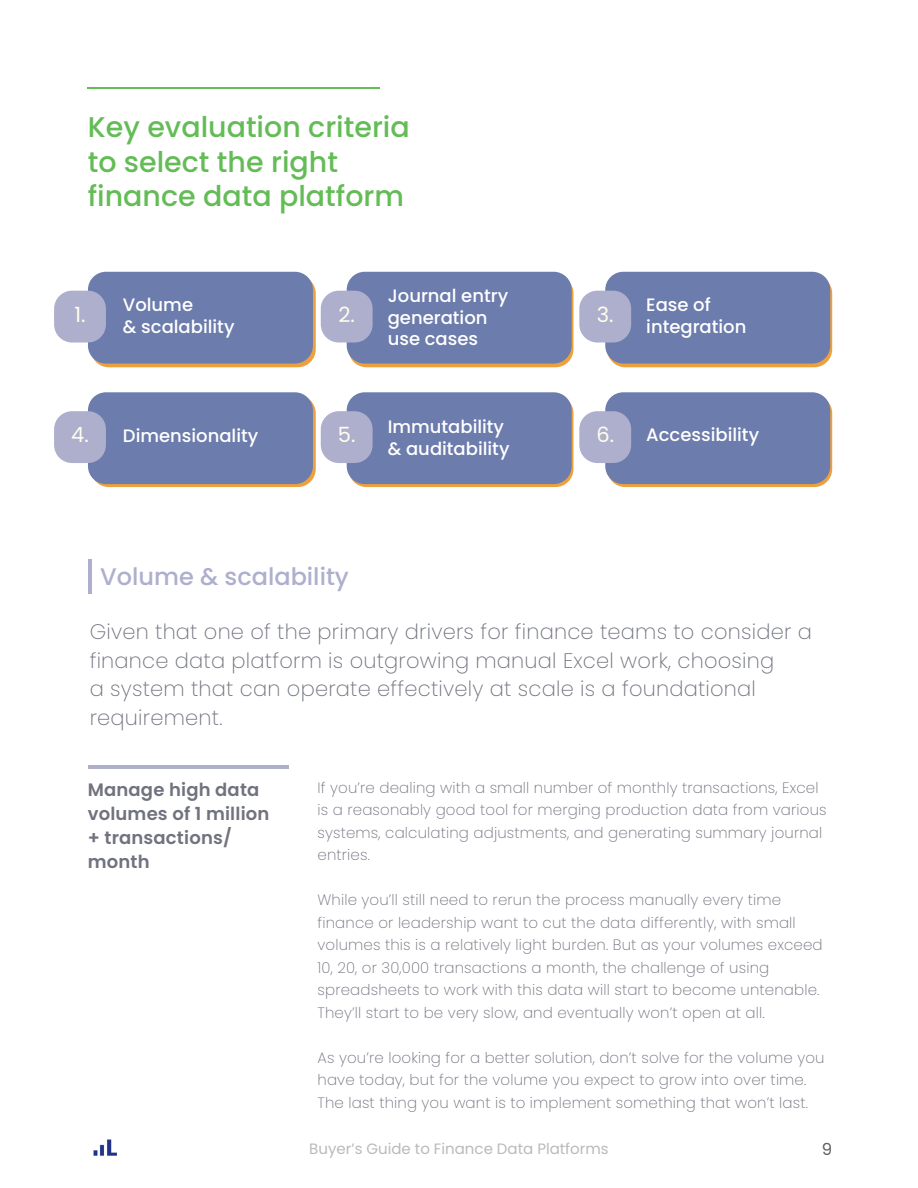
<style>
.page{position:relative;width:918px;height:1188px;background:#fff}
.page>*{position:absolute;margin:0;border:0;box-sizing:border-box;transform-origin:0 0}
.t1{font:500 28.5px/34.2px "Poppins";color:#63bc55}
.t2{font:500 24px "Poppins";color:#adafcd}
.t3{font:200 21px/28.5px "Poppins";letter-spacing:.01em;color:#70727e}
.t4{font:21px "Poppins";color:#fffdeb}
.t5{font:500 18px/21.6px "Poppins";color:#fff}
.t6{font:600 18px/24px "Poppins";letter-spacing:.01em;color:#70727e}
.t7{font:16.5px "Poppins";color:#5e5f5f}
.t8{font:200 15px/22.5px "Poppins";letter-spacing:.01em;color:#70727e}
.t9{font:15px "Poppins";color:#bbbaba}
</style>
<div class="page">
<img style="left:94px;top:1139px;width:22px;height:17px">
<div style="left:91px;top:275px;width:225px;height:92px;background:#eda13d;border-radius:18px"></div>
<svg style="left:91px;top:395px;width:225px;height:92px"></svg>
<div style="left:348px;top:275px;width:225px;height:92px;background:#eda13d;border-radius:18px"></div>
<svg style="left:348px;top:395px;width:225px;height:92px"></svg>
<div style="left:607px;top:275px;width:225px;height:92px;background:#eda13d;border-radius:18px"></div>
<svg style="left:607px;top:395px;width:225px;height:92px"></svg>
<hr style="left:88px;top:88px;width:292px;height:1px;background:#63bc55">
<hr style="left:88px;top:560px;width:3px;height:34px;background:#adafcd">
<div style="left:88px;top:272px;width:225px;height:92px;background:#6c7cac;border-radius:18px"></div>
<div style="left:88px;top:392px;width:225px;height:92px;background:#6c7cac;border-radius:18px"></div>
<div style="left:54px;top:291px;width:52px;height:52px;background:#adafcd;border-radius:18px"></div>
<div style="left:54px;top:411px;width:52px;height:52px;background:#adafcd;border-radius:18px"></div>
<div style="left:347px;top:272px;width:225px;height:92px;background:#6c7cac;border-radius:18px"></div>
<div style="left:347px;top:392px;width:225px;height:92px;background:#6c7cac;border-radius:18px"></div>
<div style="left:605px;top:272px;width:225px;height:92px;background:#6c7cac;border-radius:18px"></div>
<div style="left:605px;top:392px;width:225px;height:92px;background:#6c7cac;border-radius:18px"></div>
<div style="left:579px;top:291px;width:52px;height:52px;background:#adafcd;border-radius:18px"></div>
<div style="left:579px;top:411px;width:52px;height:52px;background:#adafcd;border-radius:18px"></div>
<div style="left:321px;top:291px;width:52px;height:52px;background:#adafcd;border-radius:18px"></div>
<div style="left:321px;top:411px;width:52px;height:52px;background:#adafcd;border-radius:18px"></div>
<hr style="left:88px;top:766px;width:200px;height:3px;background:#adafcd">
<h1 class="t1" style="left:88px;top:110px;width:324px">Key evaluation criteria to select the right finance data platform</h1>
<h3 class="t4" style="left:75px;top:302px;width:13px">1.</h3>
<p class="t5" style="left:123px;top:294px;width:113px">Volume<br>&amp; scalability</p>
<h3 class="t4" style="left:71px;top:423px;width:19px">4.</h3>
<p class="t5" style="left:123px;top:425px;width:137px">Dimensionality</p>
<h3 class="t4" style="left:339px;top:302px;width:18px">2.</h3>
<h3 class="t4" style="left:338px;top:423px;width:19px">5.</h3>
<p class="t5" style="left:388px;top:285px;width:122px">Journal entry generation use cases</p>
<p class="t5" style="left:388px;top:416px;width:123px">Immutability &amp; auditability</p>
<h2 class="t2" style="left:100px;top:563px;width:250px">Volume &amp; scalability</h2>
<h3 class="t4" style="left:597px;top:302px;width:18px">3.</h3>
<p class="t5" style="left:646px;top:294px;width:102px">Ease of integration</p>
<h3 class="t4" style="left:596px;top:423px;width:19px">6.</h3>
<p class="t5" style="left:646px;top:424px;width:114px">Accessibility</p>
<h3 class="t3" style="left:90px;top:618px;width:724px">Given that one of the primary drivers for finance teams to consider a finance data platform is outgrowing manual Excel work, choosing<br>a system that can operate effectively at scale is a foundational requirement.</h3>
<p class="t6" style="left:88px;top:778px;width:183px">Manage high data volumes of 1 million + transactions/ month</p>
<p class="t8" style="left:318px;top:777px;width:511px">If you’re dealing with a small number of monthly transactions, Excel is a reasonably good tool for merging production data from various systems, calculating adjustments, and generating summary journal entries.</p>
<p class="t8" style="left:318px;top:889px;width:507px">While you’ll still need to rerun the process manually every time finance or leadership want to cut the data differently, with small volumes this is a relatively light burden. But as your volumes exceed 10, 20, or 30,000 transactions a month, the challenge of using spreadsheets to work with this data will start to become untenable.<br>They’ll start to be very slow, and eventually won’t open at all.</p>
<p class="t8" style="left:318px;top:1047px;width:509px">As you’re looking for a better solution, don’t solve for the volume you have today, but for the volume you expect to grow into over time.<br>The last thing you want is to implement something that won’t last.</p>
<p class="t9" style="left:309px;top:1140px;width:301px">Buyer’s Guide to Finance Data Platforms</p>
<p class="t7" style="left:822px;top:1140px;width:12px">9</p>
</div>
